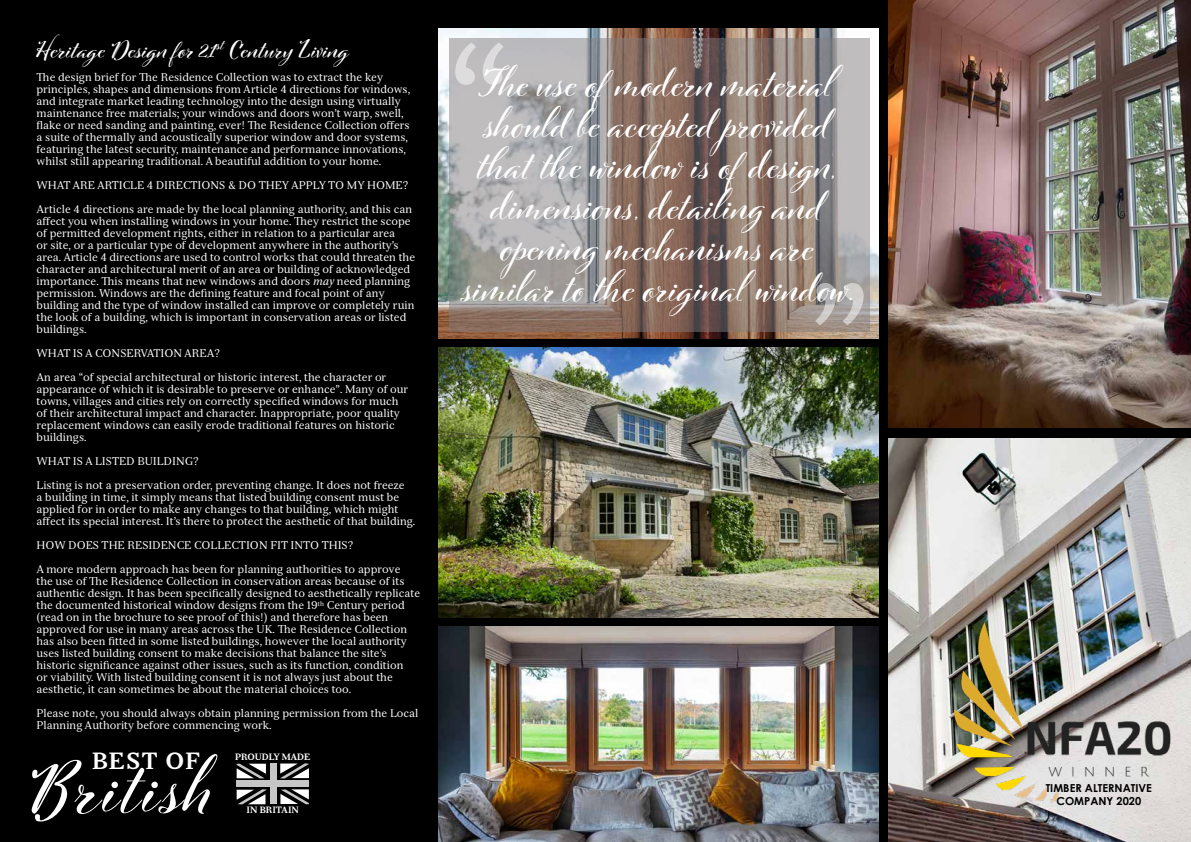
<style>
.page{position:relative;width:1191px;height:842px;background:#000}
.page>*{position:absolute;margin:0;border:0;box-sizing:border-box;transform-origin:0 0}
.t1{font:700 150px "Serif 6 Beta";color:#fff}
.t2{font:700 72px "Cinque Donne";letter-spacing:.04em;color:#fff}
.t3{font:700 39px/41px "Cinque Donne";letter-spacing:.035em;color:#fff;text-align:center}
.t4{font:700 24px "Cinque Donne";letter-spacing:.01em;color:#fff}
.t5{font:700 23px "Serif 6 Beta";letter-spacing:.06em;color:#fff}
.t6{font:11px/12px "Serif 12 Beta";color:#fff}
.t7{font:700 11px/13.2px "Century Gothic";color:#000;text-align:center}
.t8{font:700 9px "Serif 6 Beta";color:#fff}
.s1{font-style:italic}
</style>
<div class="page">
<img style="left:439px;top:348px;width:439px;height:269px">
<img style="left:889px;top:0;width:302px;height:427px">
<img style="left:889px;top:438px;width:302px;height:404px">
<img style="left:439px;top:28px;width:439px;height:311px">
<svg style="left:449px;top:38px;width:420px;height:294px;background:#9a8e89"></svg>
<img style="left:950px;top:609px;width:222px;height:214px">
<div style="left:270px;top:763px;width:6px;height:41px;background:#c6c6c6"></div>
<div style="left:237px;top:781px;width:72px;height:6px;background:#c6c6c6"></div>
<svg style="left:280px;top:763px;width:29px;height:15px"></svg>
<svg style="left:237px;top:789px;width:30px;height:15px"></svg>
<svg style="left:237px;top:763px;width:29px;height:15px"></svg>
<svg style="left:280px;top:789px;width:29px;height:15px"></svg>
<img style="left:439px;top:626px;width:439px;height:216px">
<h3 class="t4" style="left:36px;top:35px;width:313px">Heritage Design for 21<sup>st</sup> Century Living</h3>
<p class="t6" style="left:36px;top:71px;width:375px">The design brief for The Residence Collection was to extract the key principles, shapes and dimensions from Article 4 directions for windows, and integrate market leading technology into the design using virtually maintenance free materials; your windows and doors won’t warp, swell, flake or need sanding and painting, ever! The Residence Collection offers a suite of thermally and acoustically superior window and door systems, featuring the latest security, maintenance and performance innovations, whilst still appearing traditional. A beautiful addition to your home.</p>
<p class="t6" style="left:36px;top:173px;width:377px;line-height:24px">WHAT ARE ARTICLE 4 DIRECTIONS &amp; DO THEY APPLY TO MY HOME?<br>Article 4 directions are made by the local planning authority, and this can</p>
<p class="t6" style="left:36px;top:215px;width:380px">affect you when installing windows in your home. They restrict the scope of permitted development rights, either in relation to a particular area<br>or site, or a particular type of development anywhere in the authority’s area. Article 4 directions are used to control works that could threaten the character and architectural merit of an area or building of acknowledged importance. This means that new windows and doors <span class="s1">may</span> need planning permission. Windows are the defining feature and focal point of any building and the type of window installed can improve or completely ruin the look of a building, which is important in conservation areas or listed buildings.</p>
<p class="t6" style="left:36px;top:341px;width:351px;line-height:24px">WHAT IS A CONSERVATION AREA?<br>An area “of special architectural or historic interest, the character or</p>
<p class="t6" style="left:36px;top:383px;width:373px">appearance of which it is desirable to preserve or enhance”. Many of our towns, villages and cities rely on correctly specified windows for much of their architectural impact and character. Inappropriate, poor quality replacement windows can easily erode traditional features on historic buildings.</p>
<p class="t6" style="left:36px;top:449px;width:370px;line-height:24px">WHAT IS A LISTED BUILDING?<br>Listing is not a preservation order, preventing change. It does not freeze</p>
<p class="t6" style="left:36px;top:491px;width:380px">a building in time, it simply means that listed building consent must be applied for in order to make any changes to that building, which might affect its special interest. It’s there to protect the aesthetic of that building.</p>
<p class="t6" style="left:36px;top:533px;width:365px;line-height:24px">HOW DOES THE RESIDENCE COLLECTION FIT INTO THIS?<br>A more modern approach has been for planning authorities to approve</p>
<p class="t6" style="left:36px;top:575px;width:385px">the use of The Residence Collection in conservation areas because of its authentic design. It has been specifically designed to aesthetically replicate the documented historical window designs from the 19<sup>th</sup> Century period (read on in the brochure to see proof of this!) and therefore has been approved for use in many areas across the UK. The Residence Collection has also been fitted in some listed buildings, however the local authority uses listed building consent to make decisions that balance the site’s historic significance against other issues, such as its function, condition<br>or viability. With listed building consent it is not always just about the aesthetic, it can sometimes be about the material choices too.</p>
<p class="t6" style="left:36px;top:707px;width:383px">Please note, you should always obtain planning permission from the Local<br>Planning Authority before commencing work.</p>
<h3 class="t5" style="left:92px;top:747px;width:109px">BEST OF</h3>
<p class="t8" style="left:235px;top:751px;width:77px">PROUDLY MADE</p>
<p class="t8" style="left:247px;top:805px;width:54px">IN BRITAIN</p>
<h2 class="t2" style="left:29px;top:743px;width:185px">British</h2>
<h1 class="t1" style="left:448px;top:17px;width:64px">“</h1>
<h3 class="t3" style="left:463px;top:61px;width:391px">The use of modern material should be accepted provided that the window is of design, dimensions, detailing and opening mechanisms are similar to the original window.</h3>
<h1 class="t1" style="left:870px;top:351px;width:64px;rotate:-180deg">“</h1>
<p class="t7" style="left:1045px;top:781px;width:108px">TIMBER ALTERNATIVE<br>COMPANY 2020</p>
</div>
